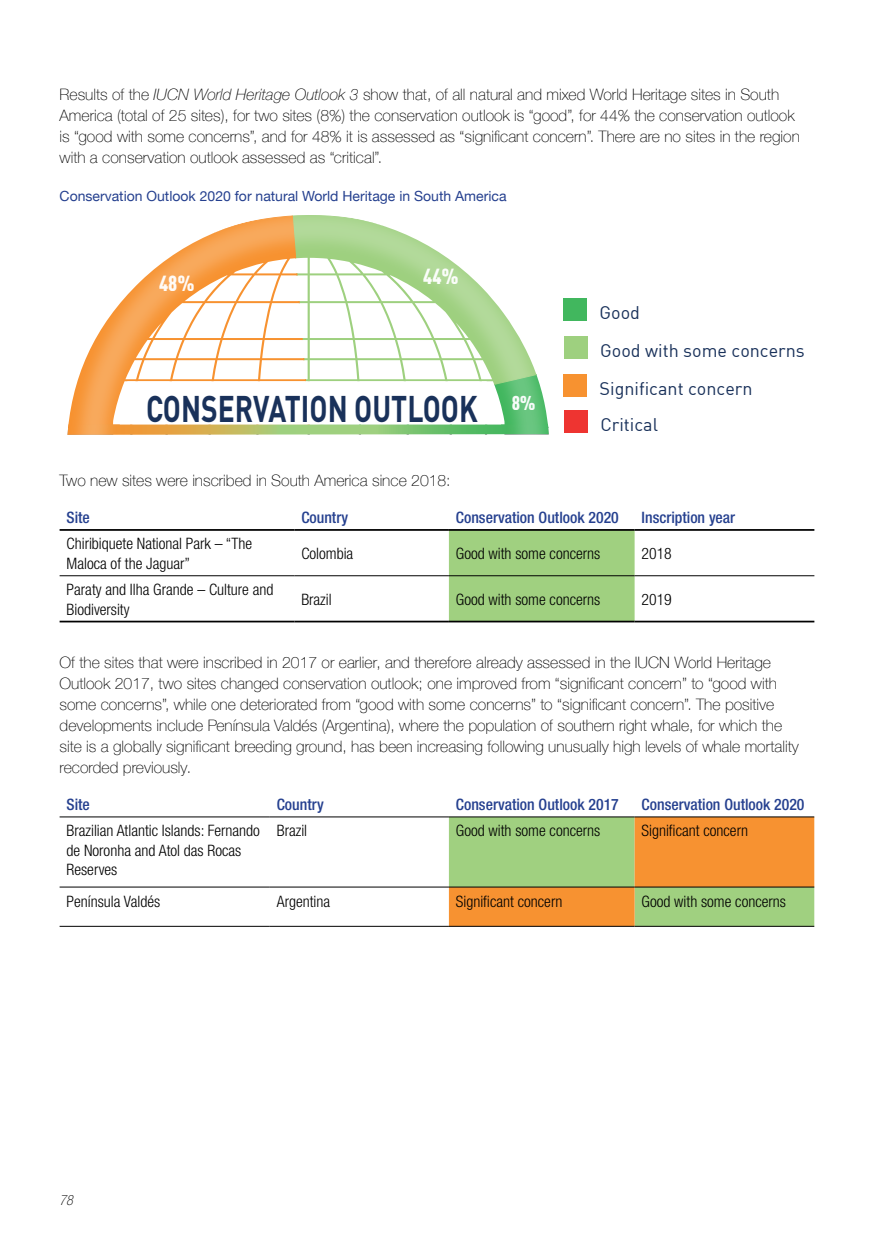
<style>
.page{position:relative;width:874px;height:1241px;background:#fff}
.page>*{position:absolute;margin:0;border:0;box-sizing:border-box;transform-origin:0 0}
.t1{font:700 36.57px "DIN Pro";color:#19315a;scale:.77 1}
.t2{font:900 21.53px "DIN Cond";color:#f1f1f2}
.t3{font:900 19.78px "DIN Cond";color:#f1f1f2}
.t4{font:18.03px/38px "DIN";color:#19315a}
.t5{font:100 15.75px/21px "Helvetica Neue";color:#000}
.t6{font:300 condensed 15.75px/19.2px "Helvetica Neue";color:#000}
.t7{font:500 condensed 15.75px "Helvetica Neue";color:#25408f}
.t8{font:14px "Helvetica Neue";color:#25408f}
.t9{font:italic 100 condensed 14px "Helvetica Neue";color:#000}
.s1{font-style:italic}
</style>
<div class="page">
<svg style="left:60px;top:530px;width:754px;height:90px"></svg>
<hr style="left:60px;top:529px;width:234px;height:1px;background:#000">
<hr style="left:294px;top:529px;width:154px;height:1px;background:#000">
<hr style="left:448px;top:529px;width:186px;height:1px;background:#000">
<hr style="left:634px;top:529px;width:180px;height:1px;background:#000">
<hr style="left:60px;top:620px;width:234px;height:2px;background:#000">
<hr style="left:294px;top:620px;width:154px;height:2px;background:#000">
<hr style="left:448px;top:620px;width:186px;height:2px;background:#000">
<hr style="left:634px;top:620px;width:180px;height:2px;background:#000">
<hr style="left:60px;top:575px;width:234px;height:1px;background:#000">
<hr style="left:294px;top:575px;width:154px;height:1px;background:#000">
<hr style="left:448px;top:575px;width:186px;height:1px;background:#000">
<hr style="left:634px;top:575px;width:180px;height:1px;background:#000">
<svg style="left:60px;top:817px;width:753px;height:108px"></svg>
<hr style="left:60px;top:816px;width:210px;height:1px;background:#000">
<hr style="left:270px;top:816px;width:178px;height:1px;background:#000">
<hr style="left:448px;top:816px;width:186px;height:1px;background:#000">
<hr style="left:634px;top:816px;width:179px;height:1px;background:#000">
<hr style="left:60px;top:886px;width:210px;height:1px;background:#000">
<hr style="left:270px;top:886px;width:178px;height:1px;background:#000">
<hr style="left:448px;top:886px;width:186px;height:1px;background:#000">
<hr style="left:634px;top:886px;width:179px;height:1px;background:#000">
<hr style="left:60px;top:925px;width:210px;height:1px;background:#000">
<hr style="left:270px;top:925px;width:178px;height:1px;background:#000">
<hr style="left:448px;top:925px;width:186px;height:1px;background:#000">
<hr style="left:634px;top:925px;width:179px;height:1px;background:#000">
<div style="left:563px;top:337px;width:24px;height:22px;background:#9ed07f"></div>
<div style="left:563px;top:410px;width:24px;height:22px;background:#ee3431"></div>
<img style="left:67px;top:215px;width:519px;height:220px">
<p class="t5" style="left:60px;top:83px;width:741px">Results of the <span class="s1">IUCN World Heritage Outlook 3</span> show that, of all natural and mixed World Heritage sites in South America (total of 25 sites), for two sites (8%) the conservation outlook is “good”, for 44% the conservation outlook is “good with some concerns”, and for 48% it is assessed as “significant concern”. There are no sites in the region with a conservation outlook assessed as “critical”.</p>
<p class="t8" style="left:60px;top:186px;width:448px">Conservation Outlook 2020 for natural World Heritage in South America</p>
<h2 class="t2" style="left:159px;top:269px;width:37px">48%</h2>
<h2 class="t2" style="left:423px;top:262px;width:37px">44%</h2>
<h1 class="t1" style="left:146px;top:383px;width:432px">CONSERVATION OUTLOOK</h1>
<p class="t3" style="left:511px;top:390px;width:26px">8%</p>
<p class="t4" style="left:599px;top:293px;width:207px">Good<br>Good with some concerns<br>Significant concern</p>
<p class="t4" style="left:600px;top:405px;width:59px">Critical</p>
<p class="t5" style="left:60px;top:469px;width:392px">Two new sites were inscribed in South America since 2018:</p>
<p class="t7" style="left:67px;top:508px;width:25px">Site</p>
<p class="t7" style="left:301px;top:508px;width:48px">Country</p>
<p class="t7" style="left:455px;top:508px;width:164px">Conservation Outlook 2020</p>
<p class="t7" style="left:641px;top:508px;width:95px">Inscription year</p>
<p class="t6" style="left:67px;top:534px;width:187px">Chiribiquete National Park – “The<br>Maloca of the Jaguar”</p>
<p class="t6" style="left:301px;top:543px;width:53px">Colombia</p>
<p class="t6" style="left:455px;top:543px;width:146px">Good with some concerns</p>
<p class="t6" style="left:641px;top:543px;width:32px">2018</p>
<p class="t6" style="left:67px;top:580px;width:208px">Paraty and Ilha Grande – Culture and<br>Biodiversity</p>
<p class="t6" style="left:301px;top:589px;width:32px">Brazil</p>
<p class="t6" style="left:455px;top:589px;width:146px">Good with some concerns</p>
<p class="t6" style="left:641px;top:589px;width:32px">2019</p>
<p class="t5" style="left:60px;top:651px;width:740px">Of the sites that were inscribed in 2017 or earlier, and therefore already assessed in the IUCN World Heritage Outlook 2017, two sites changed conservation outlook; one improved from “significant concern” to “good with some concerns”, while one deteriorated from “good with some concerns” to “significant concern”. The positive developments include Península Valdés (Argentina), where the population of southern right whale, for which the site is a globally significant breeding ground, has been increasing following unusually high levels of whale mortality recorded previously.</p>
<p class="t7" style="left:67px;top:794px;width:25px">Site</p>
<p class="t7" style="left:277px;top:794px;width:48px">Country</p>
<p class="t7" style="left:455px;top:794px;width:164px">Conservation Outlook 2017</p>
<p class="t7" style="left:641px;top:794px;width:164px">Conservation Outlook 2020</p>
<p class="t6" style="left:67px;top:821px;width:195px">Brazilian Atlantic Islands: Fernando de Noronha and Atol das Rocas<br>Reserves</p>
<p class="t6" style="left:277px;top:821px;width:32px">Brazil</p>
<p class="t6" style="left:455px;top:821px;width:146px">Good with some concerns</p>
<p class="t6" style="left:641px;top:821px;width:108px">Significant concern</p>
<p class="t6" style="left:67px;top:891px;width:95px">Península Valdés</p>
<p class="t6" style="left:277px;top:891px;width:55px">Argentina</p>
<p class="t6" style="left:455px;top:891px;width:108px">Significant concern</p>
<p class="t6" style="left:641px;top:891px;width:146px">Good with some concerns</p>
<p class="t9" style="left:59px;top:1192px;width:15px">78</p>
</div>
